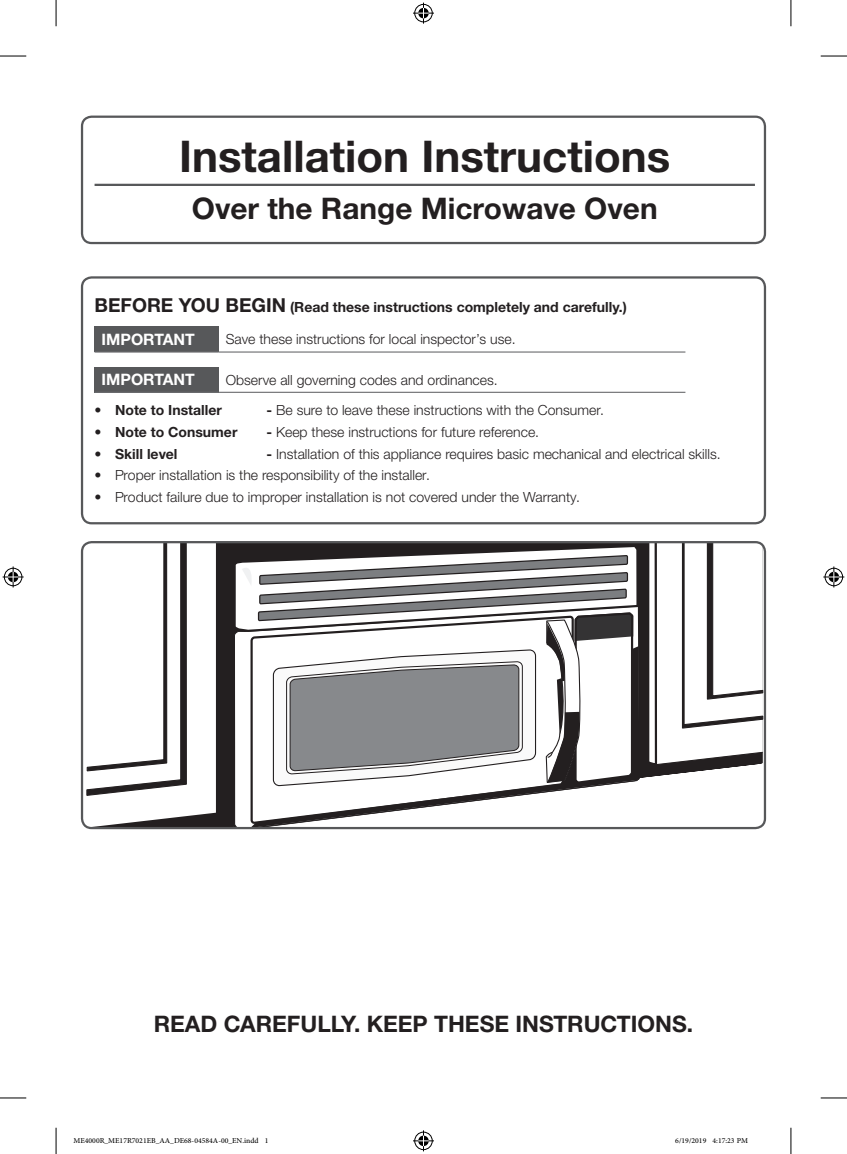
<style>
.page{position:relative;width:847px;height:1154px;background:#fff}
.page>*{position:absolute;margin:0;border:0;box-sizing:border-box;transform-origin:0 0}
.t1{font:700 43.75px "Helvetica Neue LTW1 G";color:#231f20}
.t2{font:700 29.75px "Helvetica Neue LTW1 G";color:#231f20}
.t3{font:700 22.75px "Helvetica Neue LTW1 G";color:#231f20}
.t4{font:700 15.75px "Helvetica Neue LTW1 G";color:#fff}
.t5{font:300 14px "Helvetica Neue LTW1 G";color:#231f20}
.t6{font:700 14px "Helvetica Neue LTW1 G";color:#231f20}
.t7{font:10.5px "Adobe Arabic";color:#000}
.s1{font-size:19.25px}
.s2{font-weight:700}
</style>
<div class="page">
<hr style="left:94px;top:184px;width:660px;height:2px;background:#57585a">
<div style="left:81px;top:116px;width:684px;height:128px;border:2px solid #57585a;border-radius:10px"></div>
<div style="left:94px;top:327px;width:124px;height:25px;background:#57585a"></div>
<hr style="left:94px;top:351px;width:124px;height:2px;background:#6c6d70">
<hr style="left:218px;top:351px;width:467px;height:2px;background:#6c6d70">
<div style="left:94px;top:367px;width:124px;height:25px;background:#57585a"></div>
<hr style="left:94px;top:392px;width:124px;height:1px;background:#6c6d70">
<hr style="left:218px;top:392px;width:467px;height:1px;background:#6c6d70">
<div style="left:81px;top:276px;width:684px;height:248px;border:2px solid #57585a;border-radius:10px"></div>
<svg style="left:216px;top:544px;width:545px;height:282px"></svg>
<svg style="left:645px;top:542px;width:118px;height:225px"></svg>
<svg style="left:84px;top:544px;width:132px;height:282px"></svg>
<svg style="left:250px;top:787px;width:389px;height:39px"></svg>
<svg style="left:232px;top:544px;width:407px;height:243px"></svg>
<div style="left:81px;top:541px;width:684px;height:288px;border:2px solid #57585a;border-radius:10px"></div>
<svg style="left:0;top:56px;width:26px;height:1px"></svg>
<svg style="left:820px;top:56px;width:26px;height:1px"></svg>
<svg style="left:0;top:1097px;width:26px;height:1px"></svg>
<svg style="left:820px;top:1097px;width:26px;height:1px"></svg>
<svg style="left:56px;top:0;width:1px;height:26px"></svg>
<svg style="left:56px;top:1128px;width:1px;height:26px"></svg>
<svg style="left:790px;top:0;width:1px;height:26px"></svg>
<svg style="left:790px;top:1128px;width:1px;height:26px"></svg>
<svg style="left:413px;top:3px;width:21px;height:21px"></svg>
<svg style="left:413px;top:1130px;width:21px;height:21px"></svg>
<svg style="left:3px;top:566px;width:21px;height:21px"></svg>
<svg style="left:823px;top:566px;width:21px;height:21px"></svg>
<h1 class="t1" style="left:179px;top:129px;width:492px">Installation Instructions</h1>
<h2 class="t2" style="left:192px;top:190px;width:467px">Over the Range Microwave Oven</h2>
<p class="t6" style="left:94px;top:299px;width:533px"><span class="s1">BEFORE YOU BEGIN</span> (Read these instructions completely and carefully.)</p>
<p class="t4" style="left:101px;top:330px;width:95px">IMPORTANT</p>
<p class="t5" style="left:225px;top:331px;width:291px">Save these instructions for local inspector’s use.</p>
<p class="t4" style="left:101px;top:370px;width:95px">IMPORTANT</p>
<p class="t5" style="left:225px;top:371px;width:273px">Observe all governing codes and ordinances.</p>
<p class="t6" style="left:94px;top:401px;width:129px">• Note to Installer</p>
<p class="t5" style="left:266px;top:401px;width:339px"><span class="s2">-</span> Be sure to leave these instructions with the Consumer.</p>
<p class="t6" style="left:94px;top:423px;width:144px">• Note to Consumer</p>
<p class="t5" style="left:266px;top:423px;width:274px"><span class="s2">-</span> Keep these instructions for future reference.</p>
<p class="t6" style="left:94px;top:445px;width:84px">• Skill level</p>
<p class="t5" style="left:266px;top:445px;width:455px"><span class="s2">-</span> Installation of this appliance requires basic mechanical and electrical skills.</p>
<p class="t5" style="left:94px;top:467px;width:337px">• Proper installation is the responsibility of the installer.</p>
<p class="t5" style="left:94px;top:488px;width:486px">• Product failure due to improper installation is not covered under the Warranty.</p>
<h3 class="t3" style="left:154px;top:1010px;width:541px">READ CAREFULLY. KEEP THESE INSTRUCTIONS.</h3>
<p class="t7" style="left:74px;top:1133px;width:196px">ME4000R_ME17R7021EB_AA_DE68-04584A-00_EN.indd 1</p>
<p class="t7" style="left:675px;top:1133px;width:74px">6/19/2019 4:17:23 PM</p>
</div>
